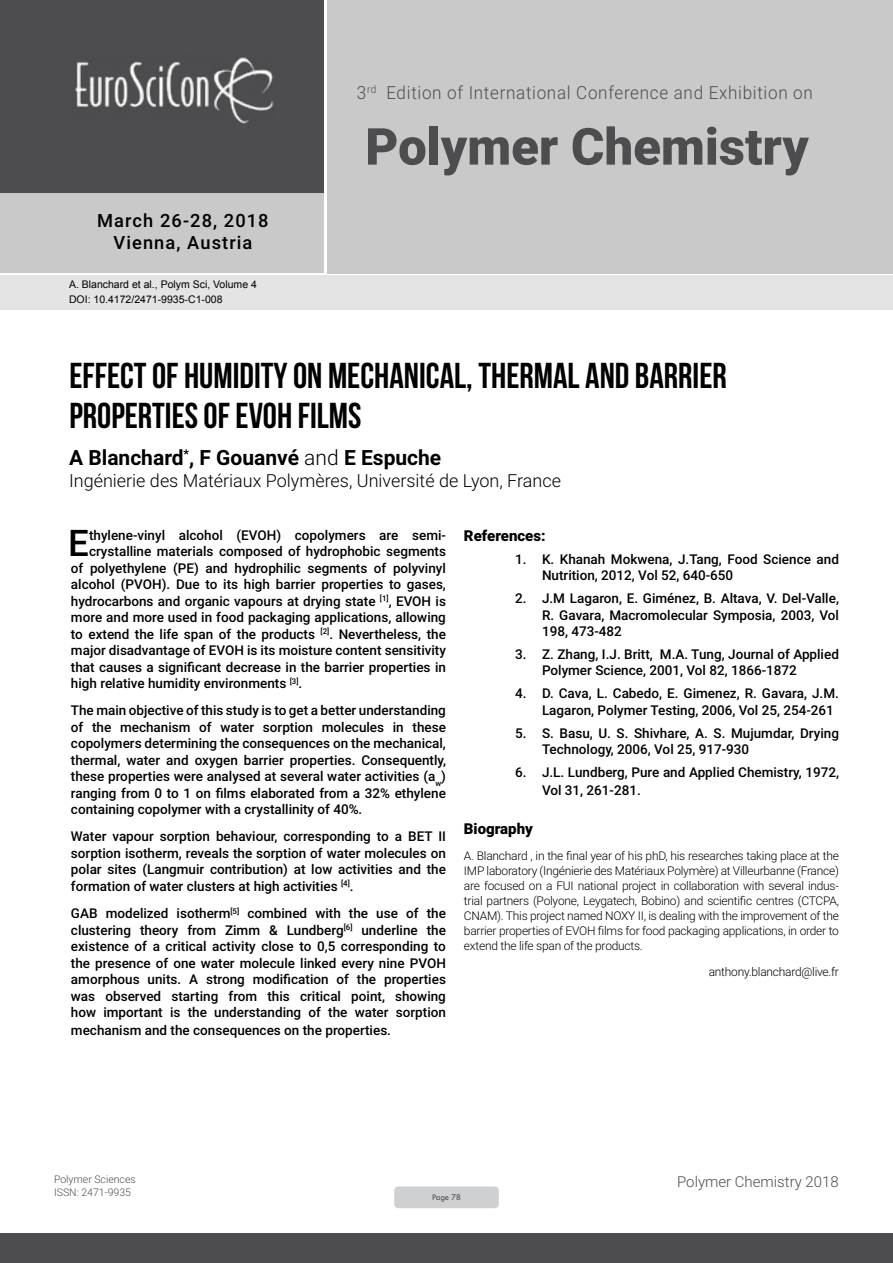
<style>
.page{position:relative;width:893px;height:1263px;background:#fff}
.page>*{position:absolute;margin:0;border:0;box-sizing:border-box;transform-origin:0 0}
.t1{font:900 51px "Roboto";color:#4d4d4f}
.t2{font:500 36.75px "Roboto";color:#000}
.t3{font:36px/39.6px "Bebas Neue";color:#000}
.t4{font:700 21px "Roboto";color:#000}
.t5{font:500 18.3px/21.9px "Roboto";letter-spacing:.06em;color:#000;text-align:center}
.t6{font:300 18px "Roboto";color:#000}
.t7{font:300 18px "Roboto";letter-spacing:.04em;color:#4d4d4f;scale:.95 1}
.t8{font:300 15px "Roboto";color:#4d4d4f}
.t9{font:900 15px "Roboto";color:#000}
.t10{font:500 13.5px/16.5px "Roboto";color:#000}
.t11{font:300 12px/15px "Roboto";letter-spacing:-.02em;color:#000;text-align:justify}
.t12{font:10.5px/14.4px "Arial";color:#000}
.t13{font:300 10.5px "Roboto";color:#4d4d4f}
.t14{font:9px "Tw Cen";letter-spacing:-.02em;color:#4d4d4f;scale:.95 1}
.s1{font-weight:300}
</style>
<div class="page">
<div style="left:0;top:0;width:323px;height:193px;background:#4d4d4f"></div>
<div style="left:1px;top:193px;width:323px;height:80px;background:#c9c9ca"></div>
<div style="left:327px;top:0;width:566px;height:273px;background:#c9c9ca"></div>
<img style="left:75px;top:57px;width:199px;height:67px">
<div style="left:0;top:1233px;width:893px;height:30px;background:#4d4d4f"></div>
<div style="left:1px;top:275px;width:892px;height:35px;background:#e4e4e4"></div>
<div style="left:394px;top:1186px;width:105px;height:22px;background:#cfd0d2;border-radius:4px"></div>
<h3 class="t5" style="left:97px;top:209px;width:173px">March 26-28, 2018<br>Vienna, Austria</h3>
<p class="t12" style="left:69px;top:278px;width:189px">A. Blanchard et al., Polym Sci, Volume 4<br>DOI: 10.4172/2471-9935-C1-008</p>
<h3 class="t7" style="left:357px;top:80px;width:481px">3<sup>rd</sup> Edition of International Conference and Exhibition on</h3>
<h1 class="t1" style="left:365px;top:111px;width:445px">Polymer Chemistry</h1>
<h3 class="t3" style="left:69px;top:356px;width:659px">EFFECT OF HUMIDITY ON MECHANICAL, THERMAL AND BARRIER<br>PROPERTIES OF EVOH FILMS</h3>
<h3 class="t4" style="left:69px;top:443px;width:374px">A Blanchard<sup>*</sup>, F Gouanvé <span class="s1">and</span> E Espuche</h3>
<h3 class="t6" style="left:69px;top:468px;width:493px">Ingénierie des Matériaux Polymères, Université de Lyon, France</h3>
<h2 class="t2" style="left:68px;top:517px;width:22px">E</h2>
<p class="t10" style="left:89px;top:526px;width:358px">thylene-vinyl alcohol (EVOH) copolymers are semi-</p>
<p class="t10" style="left:89px;top:543px;width:358px">crystalline materials composed of hydrophobic segments</p>
<p class="t10" style="left:71px;top:559px;width:376px">of polyethylene (PE) and hydrophilic segments of polyvinyl</p>
<p class="t10" style="left:71px;top:576px;width:376px">alcohol (PVOH). Due to its high barrier properties to gases,</p>
<p class="t10" style="left:71px;top:592px;width:376px">hydrocarbons and organic vapours at drying state <sup>[1]</sup>, EVOH is</p>
<p class="t10" style="left:71px;top:609px;width:376px">more and more used in food packaging applications, allowing</p>
<p class="t10" style="left:71px;top:625px;width:376px">to extend the life span of the products <sup>[2]</sup>. Nevertheless, the</p>
<p class="t10" style="left:71px;top:642px;width:376px">major disadvantage of EVOH is its moisture content sensitivity</p>
<p class="t10" style="left:71px;top:658px;width:376px">that causes a significant decrease in the barrier properties in</p>
<p class="t10" style="left:71px;top:675px;width:233px">high relative humidity environments <sup>[3]</sup>.</p>
<p class="t10" style="left:71px;top:702px;width:377px;text-align:justify">The main objective of this study is to get a better understanding of the mechanism of water sorption molecules in these copolymers determining the consequences on the mechanical, thermal, water and oxygen barrier properties. Consequently, these properties were analysed at several water activities (a<sub>w</sub>) ranging from 0 to 1 on films elaborated from a 32% ethylene containing copolymer with a crystallinity of 40%.</p>
<p class="t10" style="left:71px;top:828px;width:376px;text-align:justify">Water vapour sorption behaviour, corresponding to a BET II sorption isotherm, reveals the sorption of water molecules on polar sites (Langmuir contribution) at low activities and the formation of water clusters at high activities <sup>[4]</sup>.</p>
<p class="t10" style="left:71px;top:904px;width:377px;text-align:justify">GAB modelized isotherm<sup>[5]</sup> combined with the use of the clustering theory from Zimm &amp; Lundberg<sup>[6]</sup> underline the existence of a critical activity close to 0,5 corresponding to the presence of one water molecule linked every nine PVOH amorphous units. A strong modification of the properties was observed starting from this critical point, showing how important is the understanding of the water sorption</p>
<p class="t10" style="left:71px;top:1021px;width:322px">mechanism and the consequences on the properties.</p>
<p class="t9" style="left:464px;top:525px;width:83px">References:</p>
<p class="t10" style="left:542px;top:550px;width:298px;text-indent:-27px">1. K. Khanah Mokwena, J.Tang, Food Science and<br>Nutrition, 2012, Vol 52, 640-650</p>
<p class="t10" style="left:542px;top:589px;width:298px;text-align:justify;text-indent:-27px">2. J.M Lagaron, E. Giménez, B. Altava, V. Del-Valle, R. Gavara, Macromolecular Symposia, 2003, Vol 198, 473-482</p>
<p class="t10" style="left:542px;top:645px;width:298px;text-indent:-27px">3. Z. Zhang, I.J. Britt, M.A. Tung, Journal of Applied<br>Polymer Science, 2001, Vol 82, 1866-1872</p>
<p class="t10" style="left:542px;top:685px;width:298px;text-indent:-27px">4. D. Cava, L. Cabedo, E. Gimenez, R. Gavara, J.M.<br>Lagaron, Polymer Testing, 2006, Vol 25, 254-261</p>
<p class="t10" style="left:542px;top:724px;width:298px;text-indent:-27px">5. S. Basu, U. S. Shivhare, A. S. Mujumdar, Drying<br>Technology, 2006, Vol 25, 917-930</p>
<p class="t10" style="left:542px;top:763px;width:298px;line-height:18px;text-indent:-27px">6. J.L. Lundberg, Pure and Applied Chemistry, 1972,<br>Vol 31, 261-281.</p>
<p class="t9" style="left:464px;top:818px;width:70px">Biography</p>
<p class="t11" style="left:464px;top:848px;width:377px">A. Blanchard , in the final year of his phD, his researches taking place at the IMP laboratory (Ingénierie des Matériaux Polymère) at Villeurbanne (France) are focused on a FUI national project in collaboration with several indus&shy;trial partners (Polyone, Leygatech, Bobino) and scientific centres (CTCPA, CNAM). This project named NOXY II, is dealing with the improvement of the barrier properties of EVOH films for food packaging applications, in order to extend the life span of the products.</p>
<p class="t11" style="left:709px;top:963px;width:132px">anthony.blanchard@live.fr</p>
<p class="t13" style="left:54px;top:1172px;width:83px">Polymer Sciences</p>
<p class="t8" style="left:677px;top:1171px;width:163px">Polymer Chemistry 2018</p>
<p class="t13" style="left:54px;top:1185px;width:78px">ISSN: 2471-9935</p>
<p class="t14" style="left:432px;top:1192px;width:32px">Page 78</p>
</div>
